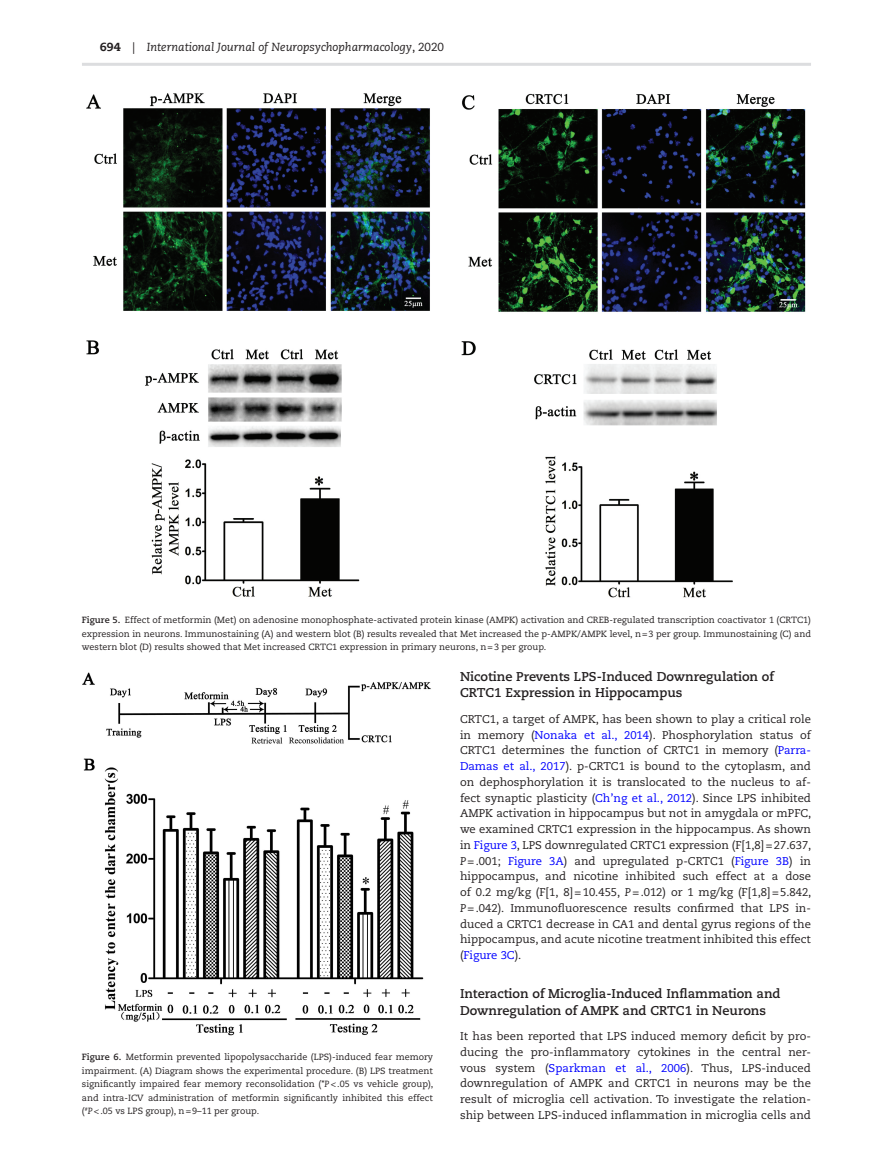
<style>
.page{position:relative;width:893px;height:1174px;background:#fff}
.page>*{position:absolute;margin:0;border:0;box-sizing:border-box;transform-origin:0 0}
.t1{font:700 12.75px/16.5px "Caecilia LT Std";color:#231f20}
.t2{font:italic 11.7px "Caecilia LT Std";color:#231f20}
.t3{font:11.25px/15.8px "Caecilia LT Std";color:#231f20;text-align:justify}
.t4{font:9px/13.5px "Caecilia LT Std";color:#231f20;text-align:justify}
.s1{font-weight:800;font-style:normal}
.s2{font-style:normal}
.s3{font-weight:700}
.s4{font-style:italic}
.s5{color:#00f}
</style>
<div class="page">
<hr style="left:82px;top:63px;width:729px;height:3px;background:#dcdddf">
<img style="left:86px;top:93px;width:720px;height:505px">
<img style="left:82px;top:672px;width:349px;height:364px">
<p class="t2" style="left:100px;top:40px;width:346px"><span class="s1">694</span> <span class="s2">|</span> International Journal of Neuropsychopharmacology<span class="s2">, 2020</span></p>
<p class="t4" style="left:82px;top:613px;width:731px"><span class="s3">Figure 5.</span> Effect of metformin (Met) on adenosine monophosphate-activated protein kinase (AMPK) activation and CREB-regulated transcription coactivator 1 (CRTC1) expression in neurons. Immunostaining (A) and western blot (B) results revealed that Met increased the p-AMPK/AMPK level, n=3 per group. Immunostaining (C) and western blot (D) results showed that Met increased CRTC1 expression in primary neurons, n=3 per group.</p>
<p class="t4" style="left:82px;top:1050px;width:353px"><span class="s3">Figure 6.</span> Metformin prevented lipopolysaccharide (LPS)-induced fear memory impairment. (A) Diagram shows the experimental procedure. (B) LPS treatment significantly impaired fear memory reconsolidation (*<span class="s4">P&lt;</span>.05 vs vehicle group), and intra-ICV administration of metformin significantly inhibited this effect (<sup>#</sup><span class="s4">P&lt;</span>.05 vs LPS group), n=9–11 per group.</p>
<p class="t1" style="left:460px;top:668px;width:315px">Nicotine Prevents LPS-Induced Downregulation of<br>CRTC1 Expression in Hippocampus</p>
<p class="t3" style="left:460px;top:711px;width:353px">CRTC1, a target of AMPK, has been shown to play a critical role in memory (<span class="s5">Nonaka et al., 2014</span>). Phosphorylation status of CRTC1 determines the function of CRTC1 in memory (<span class="s5">Parra-Damas et al., 2017</span>). p-CRTC1 is bound to the cytoplasm, and on dephosphorylation it is translocated to the nucleus to af&shy;fect synaptic plasticity (<span class="s5">Ch’ng et al., 2012</span>). Since LPS inhibited AMPK activation in hippocampus but not in amygdala or mPFC, we examined CRTC1 expression in the hippocampus. As shown in <span class="s5">Figure 3</span>, LPS downregulated CRTC1 expression (F[1,8]=27.637, <span class="s4">P</span>=.001; <span class="s5">Figure 3A</span>) and upregulated p-CRTC1 (<span class="s5">Figure 3B</span>) in hippocampus, and nicotine inhibited such effect at a dose of 0.2 mg/kg (F[1, 8]=10.455, <span class="s4">P</span>=.012) or 1 mg/kg (F[1,8]=5.842, <span class="s4">P</span>=.042). Immunofluorescence results confirmed that LPS in&shy;duced a CRTC1 decrease in CA1 and dental gyrus regions of the hippocampus, and acute nicotine treatment inhibited this effect (<span class="s5">Figure 3C</span>).</p>
<p class="t1" style="left:460px;top:985px;width:322px">Interaction of Microglia-Induced Inflammation and<br>Downregulation of AMPK and CRTC1 in Neurons</p>
<p class="t3" style="left:460px;top:1028px;width:353px">It has been reported that LPS induced memory deficit by pro&shy;ducing the pro-inflammatory cytokines in the central ner&shy;vous system (<span class="s5">Sparkman et al., 2006</span>). Thus, LPS-induced downregulation of AMPK and CRTC1 in neurons may be the result of microglia cell activation. To investigate the relation&shy;ship between LPS-induced inflammation in microglia cells and</p>
</div>
